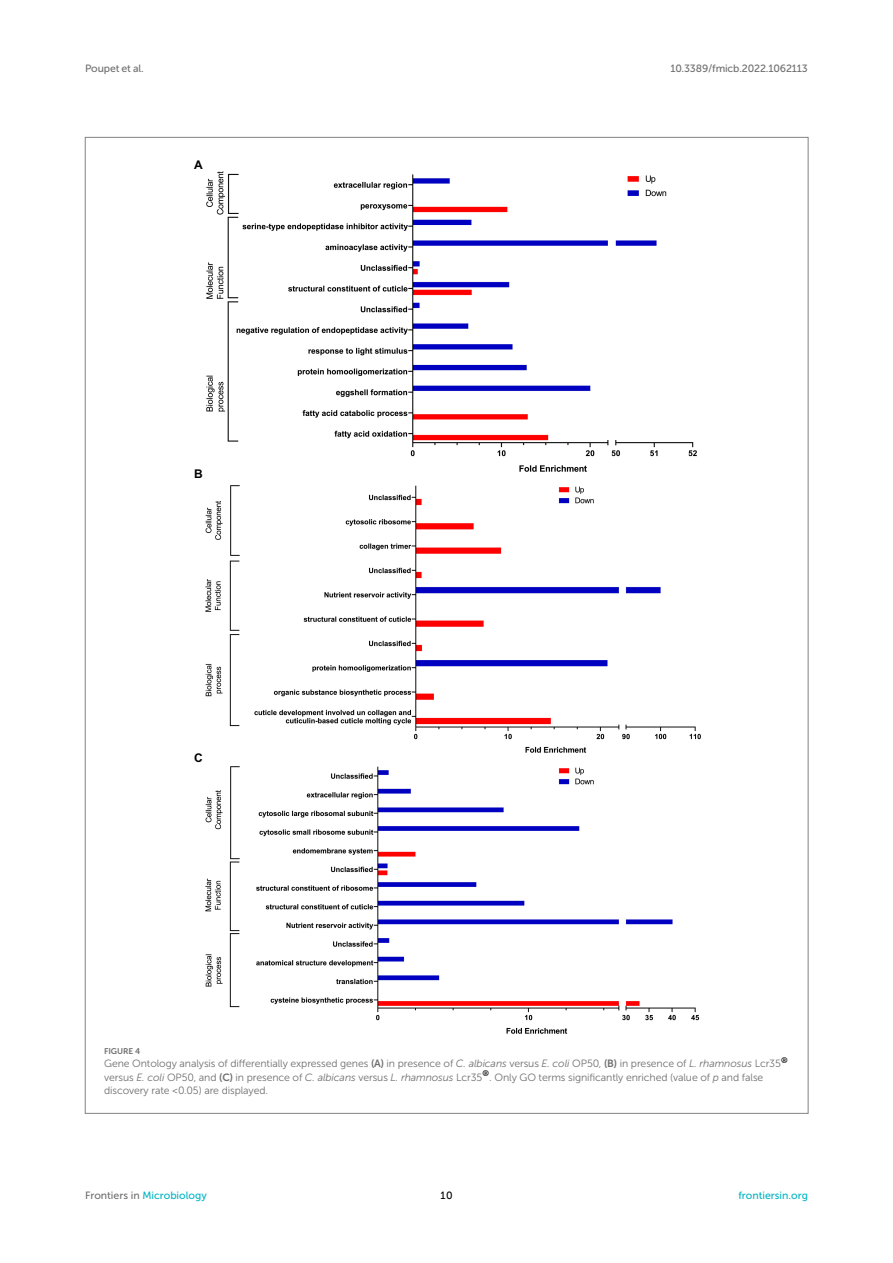
<style>
.page{position:relative;width:893px;height:1263px;background:#fff}
.page>*{position:absolute;margin:0;border:0;box-sizing:border-box;transform-origin:0 0}
.t1{font:700 12px "Arial";color:#000}
.FIG_LEG{font:10.5px/13.5px "Museo Sans 300";letter-spacing:-.01em;color:#706f70}
.t2{font:10.5px "Museo Sans 500";color:#00b4c4}
.t3{font:10.5px "Museo Sans 500";letter-spacing:-.015em;color:#706f70}
.t4{font:10.5px "Museo Sans 500";color:#000}
.FIG_HD{font:8.25px "Museo Sans 700";letter-spacing:-.01em;color:#706f70}
.s1{font-family:"Museo Sans 700"}
.s2{font-style:italic}
.s3{font-family:"Minion Pro";font-size:22.5px;color:#000}
.s4{color:#706f70}
</style>
<div class="page">
<img style="left:205px;top:171px;width:496px;height:863px">
<p class="t3" style="left:85px;top:63px;width:60px">Poupet et al.</p>
<p class="t3" style="left:670px;top:63px;width:139px">10.3389/fmicb.2022.1062113</p>
<p class="t1" style="left:194px;top:157px;width:10px">A</p>
<p class="t1" style="left:194px;top:465px;width:10px">B</p>
<p class="t1" style="left:194px;top:750px;width:10px">C</p>
<p class="FIG_HD" style="left:104px;top:1046px;width:37px">FIGURE 4</p>
<p class="FIG_LEG" style="left:104px;top:1057px;width:685px">Gene Ontology analysis of differentially expressed genes <span class="s1">(A)</span> in presence of <span class="s2">C. albicans</span> versus <span class="s2">E. coli</span> OP50, <span class="s1">(B)</span> in presence of <span class="s2">L. rhamnosus</span> Lcr35<span class="s3">® </span>versus <span class="s2">E. coli</span> OP50, and <span class="s1">(C)</span> in presence of <span class="s2">C. albicans</span> versus <span class="s2">L. rhamnosus</span> Lcr35<span class="s3">®</span>. Only GO terms significantly enriched (value of <span class="s2">p</span> and false discovery rate &lt; 0.05) are displayed.</p>
<p class="t2" style="left:85px;top:1190px;width:123px"><span class="s4">Frontiers in</span> Microbiology</p>
<p class="t4" style="left:440px;top:1190px;width:14px">10</p>
<p class="t2" style="left:738px;top:1190px;width:71px">frontiersin.org</p>
</div>
